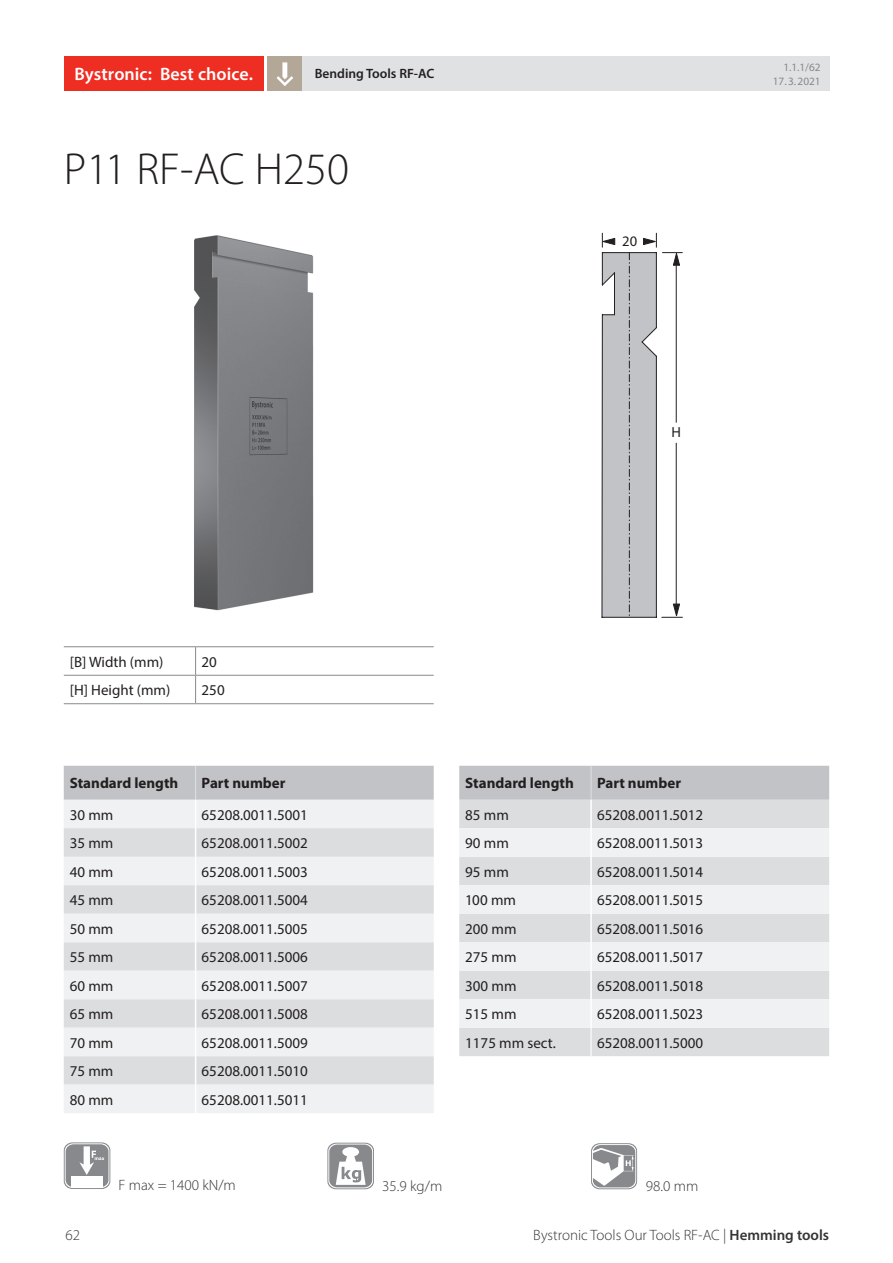
<style>
.page{position:relative;width:893px;height:1263px;background:#fff}
.page>*{position:absolute;margin:0;border:0;box-sizing:border-box;transform-origin:0 0}
.Headline_3{font:300 45px "Myriad Pro";color:#231f20}
.t1{font:600 18px "Myriad Pro";letter-spacing:.005em;color:#fff}
.Tabelle_10pt{font:15px "Myriad Pro";color:#231f20}
.Tabellenkopf_left{font:700 15px "Myriad Pro";color:#231f20}
.Fußzeile_links{font:300 15px "Myriad Pro";color:#363536}
.Haupttext_10pt{font:300 15px "Myriad Pro";color:#363536}
.t2{font:14.55px "Myriad Pro";color:#231f20}
.t3{font:600 13.5px "Myriad Pro";color:#231f20}
.t4{font:11.25px/13.5px "Myriad Pro";color:#87898c;text-align:right}
.s1{font-weight:600}
</style>
<div class="page">
<div style="left:268px;top:57px;width:561px;height:34px;background:#e0e1e3"></div>
<div style="left:64px;top:57px;width:200px;height:34px;background:#ee2e22"></div>
<div style="left:268px;top:57px;width:34px;height:34px;background:#b3a797"></div>
<svg style="left:277px;top:62px;width:16px;height:24px"></svg>
<img style="left:194px;top:235px;width:120px;height:376px">
<svg style="left:602px;top:233px;width:80px;height:385px"></svg>
<svg style="left:327px;top:1143px;width:47px;height:46px"></svg>
<svg style="left:328px;top:1143px;width:45px;height:45px"></svg>
<div style="left:329px;top:1144px;width:43px;height:43px;background:#87898c;border-radius:8px"></div>
<svg style="left:336px;top:1147px;width:30px;height:38px"></svg>
<svg style="left:64px;top:1142px;width:46px;height:47px"></svg>
<svg style="left:65px;top:1143px;width:44px;height:45px"></svg>
<div style="left:66px;top:1144px;width:42px;height:43px;background:#87898c;border-radius:8px"></div>
<div style="left:71px;top:1176px;width:32px;height:11px;background:#fff"></div>
<svg style="left:79px;top:1146px;width:25px;height:29px"></svg>
<svg style="left:591px;top:1143px;width:46px;height:46px"></svg>
<hr style="left:64px;top:646px;width:132px;height:1px;background:#87898c">
<hr style="left:196px;top:646px;width:238px;height:1px;background:#87898c">
<hr style="left:64px;top:675px;width:132px;height:1px;background:#87898c">
<hr style="left:196px;top:675px;width:238px;height:1px;background:#87898c">
<svg style="left:195px;top:647px;width:1px;height:56px"></svg>
<hr style="left:64px;top:703px;width:132px;height:1px;background:#87898c">
<hr style="left:196px;top:703px;width:238px;height:1px;background:#87898c">
<svg style="left:64px;top:766px;width:370px;height:347px"></svg>
<hr style="left:195px;top:766px;width:1px;height:34px;background:#e0e1e3">
<div style="left:459px;top:766px;width:370px;height:34px;background:#c2c3c6"></div>
<div style="left:459px;top:800px;width:370px;height:256px;background:#dcdddf"></div>
<svg style="left:459px;top:828px;width:370px;height:200px;fill:#f0f1f2"></svg>
<hr style="left:590px;top:1028px;width:2px;height:28px;background:#fff">
<hr style="left:590px;top:800px;width:2px;height:28px;background:#fff">
<hr style="left:590px;top:828px;width:2px;height:29px;background:#fff">
<hr style="left:590px;top:857px;width:2px;height:28px;background:#fff">
<hr style="left:590px;top:885px;width:2px;height:29px;background:#fff">
<hr style="left:590px;top:914px;width:2px;height:28px;background:#fff">
<hr style="left:590px;top:942px;width:2px;height:29px;background:#fff">
<hr style="left:590px;top:971px;width:2px;height:28px;background:#fff">
<hr style="left:590px;top:999px;width:2px;height:29px;background:#fff">
<hr style="left:591px;top:766px;width:1px;height:34px;background:#e0e1e3">
<p class="t1" style="left:74px;top:62px;width:180px">Bystronic: Best choice.</p>
<p class="t4" style="left:773px;top:61px;width:49px">1.1.1/62<br>17.3.2021</p>
<p class="t3" style="left:315px;top:65px;width:121px">Bending Tools RF-AC</p>
<p class="Headline_3" style="left:64px;top:142px;width:287px">P11 RF-AC H250</p>
<p class="Tabelle_10pt" style="left:70px;top:652px;width:95px">[B] Width (mm)</p>
<p class="Tabelle_10pt" style="left:202px;top:652px;width:17px">20</p>
<p class="Tabelle_10pt" style="left:70px;top:681px;width:102px">[H] Height (mm)</p>
<p class="Tabelle_10pt" style="left:202px;top:681px;width:25px">250</p>
<p class="Tabellenkopf_left" style="left:70px;top:773px;width:110px">Standard length</p>
<p class="Tabellenkopf_left" style="left:202px;top:773px;width:85px">Part number</p>
<p class="Tabelle_10pt" style="left:70px;top:805px;width:45px">30 mm</p>
<p class="Tabelle_10pt" style="left:202px;top:805px;width:108px">65208.0011.5001</p>
<p class="Tabelle_10pt" style="left:70px;top:834px;width:45px">35 mm</p>
<p class="Tabelle_10pt" style="left:202px;top:834px;width:108px">65208.0011.5002</p>
<p class="Tabelle_10pt" style="left:70px;top:862px;width:45px">40 mm</p>
<p class="Tabelle_10pt" style="left:202px;top:862px;width:108px">65208.0011.5003</p>
<p class="Tabelle_10pt" style="left:70px;top:891px;width:45px">45 mm</p>
<p class="Tabelle_10pt" style="left:202px;top:891px;width:108px">65208.0011.5004</p>
<p class="Tabelle_10pt" style="left:70px;top:919px;width:45px">50 mm</p>
<p class="Tabelle_10pt" style="left:202px;top:919px;width:108px">65208.0011.5005</p>
<p class="Tabelle_10pt" style="left:70px;top:948px;width:45px">55 mm</p>
<p class="Tabelle_10pt" style="left:202px;top:948px;width:108px">65208.0011.5006</p>
<p class="Tabelle_10pt" style="left:70px;top:976px;width:45px">60 mm</p>
<p class="Tabelle_10pt" style="left:202px;top:976px;width:108px">65208.0011.5007</p>
<p class="Tabelle_10pt" style="left:70px;top:1005px;width:45px">65 mm</p>
<p class="Tabelle_10pt" style="left:202px;top:1005px;width:108px">65208.0011.5008</p>
<p class="Tabelle_10pt" style="left:70px;top:1033px;width:45px">70 mm</p>
<p class="Tabelle_10pt" style="left:202px;top:1033px;width:108px">65208.0011.5009</p>
<p class="Tabelle_10pt" style="left:70px;top:1062px;width:45px">75 mm</p>
<p class="Tabelle_10pt" style="left:202px;top:1062px;width:108px">65208.0011.5010</p>
<p class="Tabelle_10pt" style="left:70px;top:1090px;width:45px">80 mm</p>
<p class="Tabelle_10pt" style="left:202px;top:1090px;width:108px">65208.0011.5011</p>
<p class="t2" style="left:622px;top:232px;width:16px">20</p>
<p class="t2" style="left:672px;top:423px;width:11px">H</p>
<p class="Tabellenkopf_left" style="left:465px;top:773px;width:110px">Standard length</p>
<p class="Tabellenkopf_left" style="left:597px;top:773px;width:85px">Part number</p>
<p class="Tabelle_10pt" style="left:465px;top:805px;width:45px">85 mm</p>
<p class="Tabelle_10pt" style="left:597px;top:805px;width:108px">65208.0011.5012</p>
<p class="Tabelle_10pt" style="left:465px;top:834px;width:45px">90 mm</p>
<p class="Tabelle_10pt" style="left:597px;top:834px;width:108px">65208.0011.5013</p>
<p class="Tabelle_10pt" style="left:465px;top:862px;width:45px">95 mm</p>
<p class="Tabelle_10pt" style="left:597px;top:862px;width:108px">65208.0011.5014</p>
<p class="Tabelle_10pt" style="left:465px;top:891px;width:52px">100 mm</p>
<p class="Tabelle_10pt" style="left:597px;top:891px;width:108px">65208.0011.5015</p>
<p class="Tabelle_10pt" style="left:465px;top:919px;width:53px">200 mm</p>
<p class="Tabelle_10pt" style="left:597px;top:919px;width:108px">65208.0011.5016</p>
<p class="Tabelle_10pt" style="left:465px;top:948px;width:53px">275 mm</p>
<p class="Tabelle_10pt" style="left:597px;top:948px;width:108px">65208.0011.5017</p>
<p class="Tabelle_10pt" style="left:465px;top:976px;width:53px">300 mm</p>
<p class="Tabelle_10pt" style="left:597px;top:976px;width:108px">65208.0011.5018</p>
<p class="Tabelle_10pt" style="left:465px;top:1005px;width:53px">515 mm</p>
<p class="Tabelle_10pt" style="left:597px;top:1005px;width:108px">65208.0011.5023</p>
<p class="Tabelle_10pt" style="left:465px;top:1033px;width:92px">1175 mm sect.</p>
<p class="Tabelle_10pt" style="left:597px;top:1033px;width:108px">65208.0011.5000</p>
<p class="Haupttext_10pt" style="left:119px;top:1176px;width:119px">F max = 1400 kN/m</p>
<p class="Haupttext_10pt" style="left:382px;top:1177px;width:62px">35.9 kg/m</p>
<p class="Haupttext_10pt" style="left:646px;top:1177px;width:54px">98.0 mm</p>
<p class="Fußzeile_links" style="left:65px;top:1226px;width:16px">62</p>
<p class="Fußzeile_links" style="left:533px;top:1226px;width:297px">Bystronic Tools Our Tools RF-AC | <span class="s1">Hemming tools</span></p>
</div>
